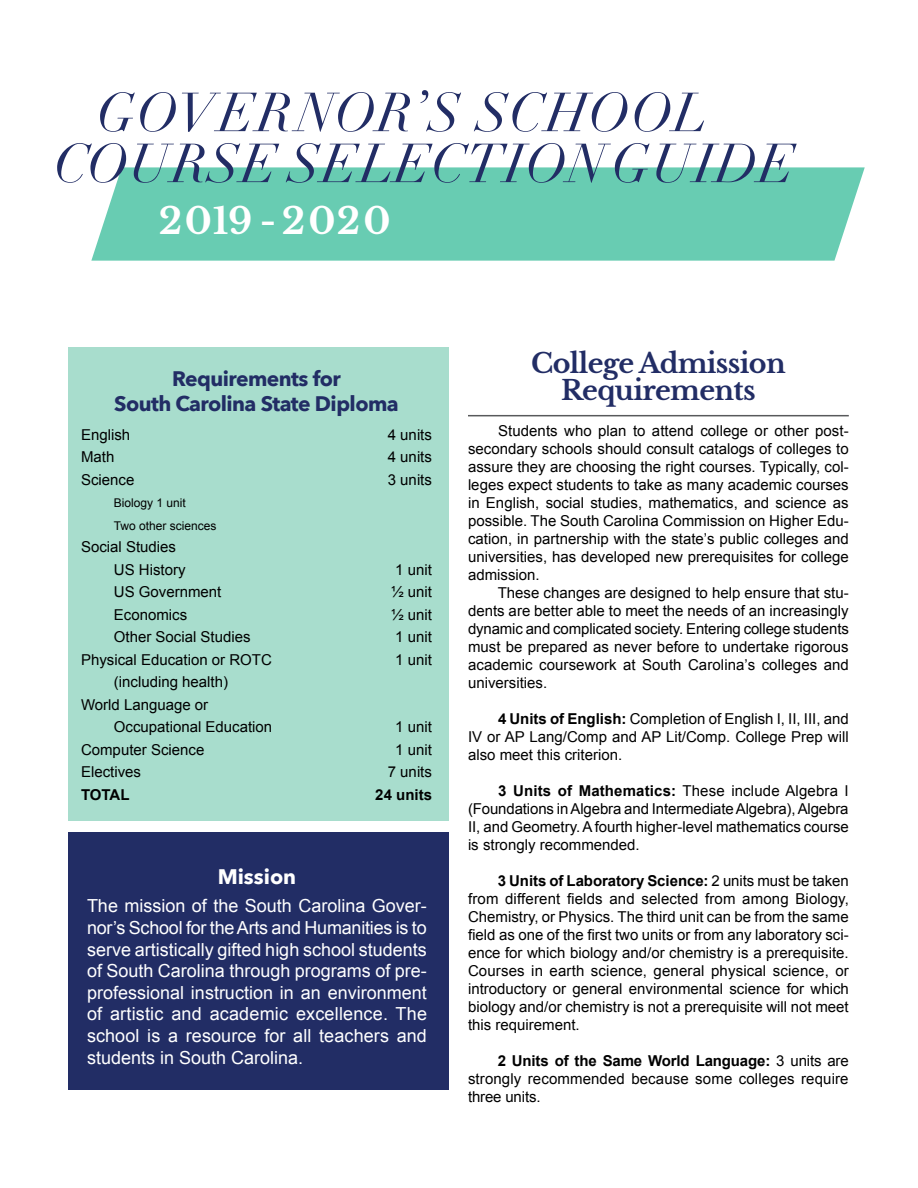
<style>
.page{position:relative;width:918px;height:1188px;background:#fff}
.page>*{position:absolute;margin:0;border:0;box-sizing:border-box;transform-origin:0 0}
.t1{font:italic 54px/51px "Didot";letter-spacing:.015em;color:#222d65}
.t2{font:700 36px "Libre Baskerville";letter-spacing:.05em;color:#fff}
.t3{font:700 27px/27px "Libre Baskerville";letter-spacing:-.025em;color:#222d65;text-align:center}
.t4{font:700 21px/25.2px "Avenir Next";letter-spacing:-.025em;color:#222d65;text-align:center}
.t5{font:700 21px "Avenir Next";color:#fff}
.t6{font:18px/21.6px "Arial";letter-spacing:.005em;color:#fff;text-align:justify}
.t7{font:15px/18px "Arial";color:#000;text-align:justify}
.t8{font:700 15px "Arial";color:#000}
.t9{font:12px/22.5px "Arial";color:#000}
.s1{font-weight:700}
</style>
<div class="page">
<div style="left:91px;top:167px;width:774px;height:94px;background:#68ccb2"></div>
<div style="left:68px;top:347px;width:381px;height:473px;background:#a8ddcd"></div>
<div style="left:68px;top:832px;width:381px;height:258px;background:#222d65"></div>
<hr style="left:468px;top:415px;width:381px;height:1px;background:#58595b">
<h1 class="t1" style="left:54px;top:88px;width:743px;text-indent:43px">GOVERNOR’S SCHOOL<br>COURSE SELECTION GUIDE</h1>
<h2 class="t2" style="left:159px;top:199px;width:233px">2019 -2020</h2>
<h3 class="t4" style="left:114px;top:365px;width:286px">Requirements for<br>South Carolina State Diploma</h3>
<p class="t7" style="left:81px;top:426px;width:51px">English</p>
<p class="t7" style="left:388px;top:426px;width:46px">4 units</p>
<p class="t7" style="left:81px;top:448px;width:35px">Math</p>
<p class="t7" style="left:388px;top:448px;width:46px">4 units</p>
<p class="t7" style="left:81px;top:471px;width:55px">Science</p>
<p class="t7" style="left:388px;top:471px;width:46px">3 units</p>
<p class="t9" style="left:114px;top:492px;width:104px">Biology 1 unit<br>Two other sciences</p>
<p class="t7" style="left:114px;top:536px;width:73px;line-height:22.5px;text-indent:-33px">Social Studies<br>US History</p>
<p class="t7" style="left:395px;top:561px;width:38px">1 unit</p>
<p class="t7" style="left:114px;top:583px;width:109px">US Government</p>
<p class="t7" style="left:391px;top:583px;width:42px">½ unit</p>
<p class="t7" style="left:114px;top:606px;width:75px">Economics</p>
<p class="t7" style="left:391px;top:606px;width:42px">½ unit</p>
<p class="t7" style="left:114px;top:628px;width:138px">Other Social Studies</p>
<p class="t7" style="left:395px;top:628px;width:38px">1 unit</p>
<p class="t7" style="left:81px;top:651px;width:192px">Physical Education or ROTC</p>
<p class="t7" style="left:395px;top:651px;width:38px">1 unit</p>
<p class="t7" style="left:81px;top:671px;width:149px;line-height:22.5px;text-indent:33px">(including health)<br>World Language or</p>
<p class="t7" style="left:114px;top:718px;width:160px">Occupational Education</p>
<p class="t7" style="left:395px;top:718px;width:38px">1 unit</p>
<p class="t7" style="left:81px;top:741px;width:125px">Computer Science</p>
<p class="t7" style="left:395px;top:741px;width:38px">1 unit</p>
<p class="t7" style="left:81px;top:763px;width:62px">Electives</p>
<p class="t7" style="left:388px;top:763px;width:46px">7 units</p>
<p class="t8" style="left:81px;top:785px;width:50px">TOTAL</p>
<p class="t8" style="left:375px;top:785px;width:58px">24 units</p>
<h3 class="t5" style="left:218px;top:859px;width:80px">Mission</h3>
<p class="t6" style="left:87px;top:895px;width:342px">The mission of the South Carolina Gover&shy;nor’s School for the Arts and Humanities is to serve artistically gifted high school students of South Carolina through programs of pre&shy;professional instruction in an environment of artistic and academic excellence. The school is a resource for all teachers and students in South Carolina.</p>
<h3 class="t3" style="left:531px;top:350px;width:256px">College Admission<br>Requirements</h3>
<p class="t7" style="left:468px;top:422px;width:382px;text-indent:30px">Students who plan to attend college or other post&shy;secondary schools should consult catalogs of colleges to assure they are choosing the right courses. Typically, col&shy;leges expect students to take as many academic courses in English, social studies, mathematics, and science as possible. The South Carolina Commission on Higher Edu&shy;cation, in partnership with the state’s public colleges and universities, has developed new prerequisites for college admission.</p>
<p class="t7" style="left:468px;top:584px;width:382px;text-indent:30px">These changes are designed to help ensure that stu&shy;dents are better able to meet the needs of an increasingly dynamic and complicated society. Entering college students must be prepared as never before to undertake rigorous academic coursework at South Carolina’s colleges and universities.</p>
<p class="t7" style="left:468px;top:710px;width:382px;text-indent:30px"><span class="s1">4 Units of English:</span> Completion of English I, II, III, and IV or AP Lang/Comp and AP Lit/Comp. College Prep will also meet this criterion.</p>
<p class="t7" style="left:468px;top:782px;width:382px;text-indent:30px"><span class="s1">3 Units of Mathematics:</span> These include Algebra I (Foundations in Algebra and Intermediate Algebra), Algebra II, and Geometry. A fourth higher-level mathematics course is strongly recommended.</p>
<p class="t7" style="left:468px;top:872px;width:382px;text-indent:30px"><span class="s1">3 Units of Laboratory Science:</span> 2 units must be taken from different fields and selected from among Biology, Chemistry, or Physics. The third unit can be from the same field as one of the first two units or from any laboratory sci&shy;ence for which biology and/or chemistry is a prerequisite.<br>Courses in earth science, general physical science, or introductory or general environmental science for which biology and/or chemistry is not a prerequisite will not meet this requirement.</p>
<p class="t7" style="left:468px;top:1052px;width:382px;text-indent:30px"><span class="s1">2 Units of the Same World Language:</span> 3 units are strongly recommended because some colleges require three units.</p>
</div>
